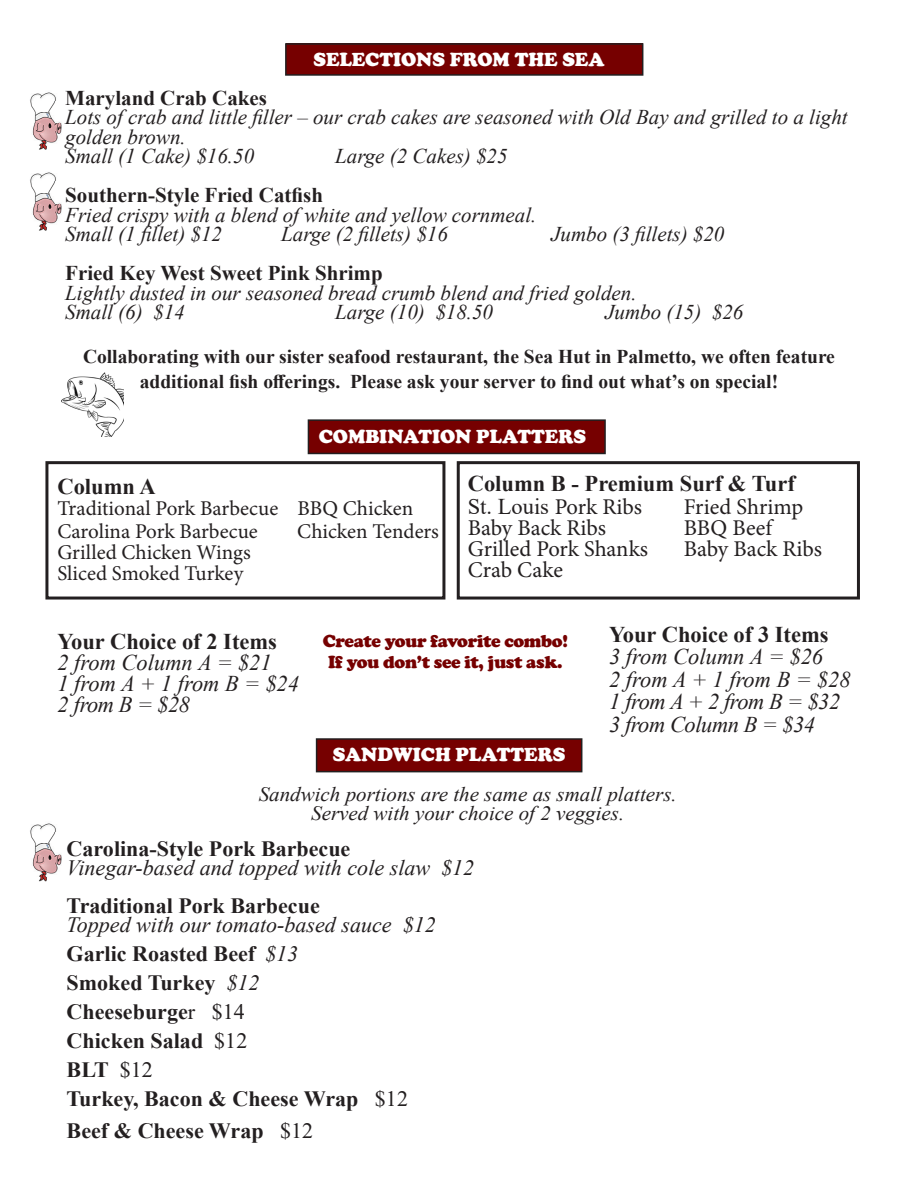
<style>
.page{position:relative;width:918px;height:1188px;background:#fff}
.page>*{position:absolute;margin:0;border:0;box-sizing:border-box;transform-origin:0 0}
.t1{font:italic 22.5px/22.5px "Times New Roman";letter-spacing:-.01em;color:#231f20}
.t2{font:700 22.5px/22.5px "Times New Roman";color:#231f20}
.t3{font:22.5px "Minion Pro";color:#231f20}
.t4{font:italic 21.75px/18.9px "Times New Roman";color:#231f20}
.t5{font:700 21.75px "Times New Roman";color:#231f20}
.t6{font:italic 21px/19.5px "Times New Roman";color:#231f20}
.t7{font:21px/22.5px "Minion Pro";color:#231f20}
.t8{font:700 21px "Times New Roman";color:#231f20}
.t9{font:italic 20.4px/18.9px "Times New Roman";color:#231f20;text-align:center}
.t10{font:700 19.5px/25.5px "Times New Roman";color:#231f20;text-align:center}
.t11{font:900 19.5px "Cooper";color:#fff}
.t12{font:900 18px/21px "Cooper";letter-spacing:-.02em;color:#760000}
.s1{font-weight:400}
.s2{font-family:"Minion Pro";font-weight:400}
.s3{font-weight:700;font-style:normal}
.s4{font-weight:400;font-style:italic}
</style>
<div class="page">
<div style="left:286px;top:44px;width:357px;height:31px;background:#760000"></div>
<div style="left:285px;top:43px;width:358px;height:33px;border:2px solid #231f20"></div>
<img style="left:30px;top:92px;width:32px;height:58px">
<img style="left:30px;top:172px;width:32px;height:59px">
<img style="left:30px;top:823px;width:32px;height:59px">
<div style="left:457px;top:461px;width:403px;height:139px;border:3px solid #231f20"></div>
<div style="left:45px;top:461px;width:400px;height:139px;border:3px solid #231f20"></div>
<div style="left:308px;top:420px;width:297px;height:33px;background:#760000"></div>
<div style="left:308px;top:419px;width:298px;height:35px;border:2px solid #231f20"></div>
<div style="left:317px;top:739px;width:265px;height:33px;background:#760000"></div>
<div style="left:316px;top:738px;width:266px;height:34px;border:2px solid #231f20"></div>
<img style="left:62px;top:372px;width:62px;height:65px">
<p class="t11" style="left:313px;top:48px;width:293px">SELECTIONS FROM THE SEA</p>
<p class="t8" style="left:65px;top:82px;width:203px">Maryland Crab Cakes</p>
<p class="t6" style="left:65px;top:107px;width:784px">Lots of crab and little filler – our crab cakes are seasoned with Old Bay and grilled to a light golden brown.</p>
<p class="t6" style="left:65px;top:146px;width:190px">Small (1 Cake) $16.50</p>
<p class="t6" style="left:335px;top:146px;width:174px">Large (2 Cakes) $25</p>
<p class="t8" style="left:65px;top:180px;width:259px">Southern-Style Fried Catfish</p>
<p class="t6" style="left:65px;top:204px;width:473px">Fried crispy with a blend of white and yellow cornmeal.</p>
<p class="t6" style="left:65px;top:224px;width:158px">Small (1 fillet) $12</p>
<p class="t6" style="left:281px;top:224px;width:168px">Large (2 fillets) $16</p>
<p class="t6" style="left:551px;top:224px;width:175px">Jumbo (3 fillets) $20</p>
<p class="t8" style="left:65px;top:258px;width:319px">Fried Key West Sweet Pink Shrimp</p>
<p class="t6" style="left:65px;top:282px;width:573px">Lightly dusted in our seasoned bread crumb blend and fried golden.</p>
<p class="t6" style="left:65px;top:302px;width:121px">Small (6) $14</p>
<p class="t6" style="left:335px;top:302px;width:159px">Large (10) $18.50</p>
<p class="t6" style="left:605px;top:302px;width:140px">Jumbo (15) $26</p>
<p class="t10" style="left:83px;top:343px;width:753px">Collaborating with our sister seafood restaurant, the Sea Hut in Palmetto, we often feature additional fish offerings. Please ask your server to find out what’s on special!</p>
<p class="t11" style="left:319px;top:426px;width:269px">COMBINATION PLATTERS</p>
<p class="t2" style="left:468px;top:472px;width:329px">Column B - Premium Surf &amp; Turf<br><span class="s1">St. Louis</span> <span class="s2">Pork Ribs</span></p>
<p class="t2" style="left:57px;top:475px;width:100px">Column A</p>
<p class="t7" style="left:57px;top:497px;width:357px">Traditional Pork Barbecue BBQ Chicken<br>Carolina Pork Barbecue</p>
<p class="t3" style="left:684px;top:491px;width:121px">Fried Shrimp</p>
<p class="t3" style="left:468px;top:512px;width:140px">Baby Back Ribs</p>
<p class="t3" style="left:684px;top:512px;width:90px">BBQ Beef</p>
<p class="t3" style="left:468px;top:533px;width:182px">Grilled Pork Shanks</p>
<p class="t3" style="left:684px;top:533px;width:140px">Baby Back Ribs</p>
<p class="t3" style="left:468px;top:554px;width:97px">Crab Cake</p>
<p class="t7" style="left:297px;top:520px;width:143px">Chicken Tenders</p>
<p class="t7" style="left:57px;top:542px;width:195px;line-height:21px">Grilled Chicken Wings<br>Sliced Smoked Turkey</p>
<p class="t2" style="left:57px;top:630px;width:221px">Your Choice of 2 Items</p>
<p class="t1" style="left:57px;top:651px;width:216px">2 from Column A = $21</p>
<p class="t1" style="left:57px;top:672px;width:243px">1 from A + 1 from B = $24</p>
<p class="t1" style="left:57px;top:693px;width:134px">2 from B = $28</p>
<p class="t12" style="left:323px;top:631px;width:247px">Create your favorite combo!<br>If you don’t see it, just ask.</p>
<p class="t2" style="left:609px;top:622px;width:221px">Your Choice of 3 Items</p>
<p class="t1" style="left:609px;top:645px;width:216px">3 from Column A = $26</p>
<p class="t1" style="left:609px;top:667px;width:243px">2 from A + 1 from B = $28</p>
<p class="t1" style="left:609px;top:690px;width:233px">1 from A + 2 from B = $32<br>3 from Column B = $34</p>
<p class="t11" style="left:333px;top:743px;width:234px">SANDWICH PLATTERS</p>
<p class="t9" style="left:259px;top:784px;width:420px">Sandwich portions are the same as small platters.<br>Served with your choice of 2 veggies.</p>
<p class="t4" style="left:67px;top:839px;width:409px"><span class="s3">Carolina-Style Pork Barbecue<br></span>Vinegar-based and topped with cole slaw $12</p>
<p class="t4" style="left:67px;top:895px;width:371px"><span class="s3">Traditional Pork Barbecue<br></span>Topped with our tomato-based sauce $12</p>
<p class="t5" style="left:67px;top:938px;width:233px">Garlic Roasted Beef <span class="s4">$13</span></p>
<p class="t5" style="left:67px;top:967px;width:194px">Smoked Turkey <span class="s4">$12</span></p>
<p class="t5" style="left:67px;top:996px;width:180px">Cheeseburge<span class="s1">r $14</span></p>
<p class="t5" style="left:67px;top:1025px;width:182px">Chicken Salad <span class="s1">$12</span></p>
<p class="t5" style="left:67px;top:1054px;width:88px">BLT <span class="s1">$12</span></p>
<p class="t5" style="left:67px;top:1083px;width:343px">Turkey, Bacon &amp; Cheese Wrap <span class="s1">$12</span></p>
<p class="t5" style="left:67px;top:1115px;width:248px">Beef &amp; Cheese Wrap <span class="s1">$12</span></p>
</div>
